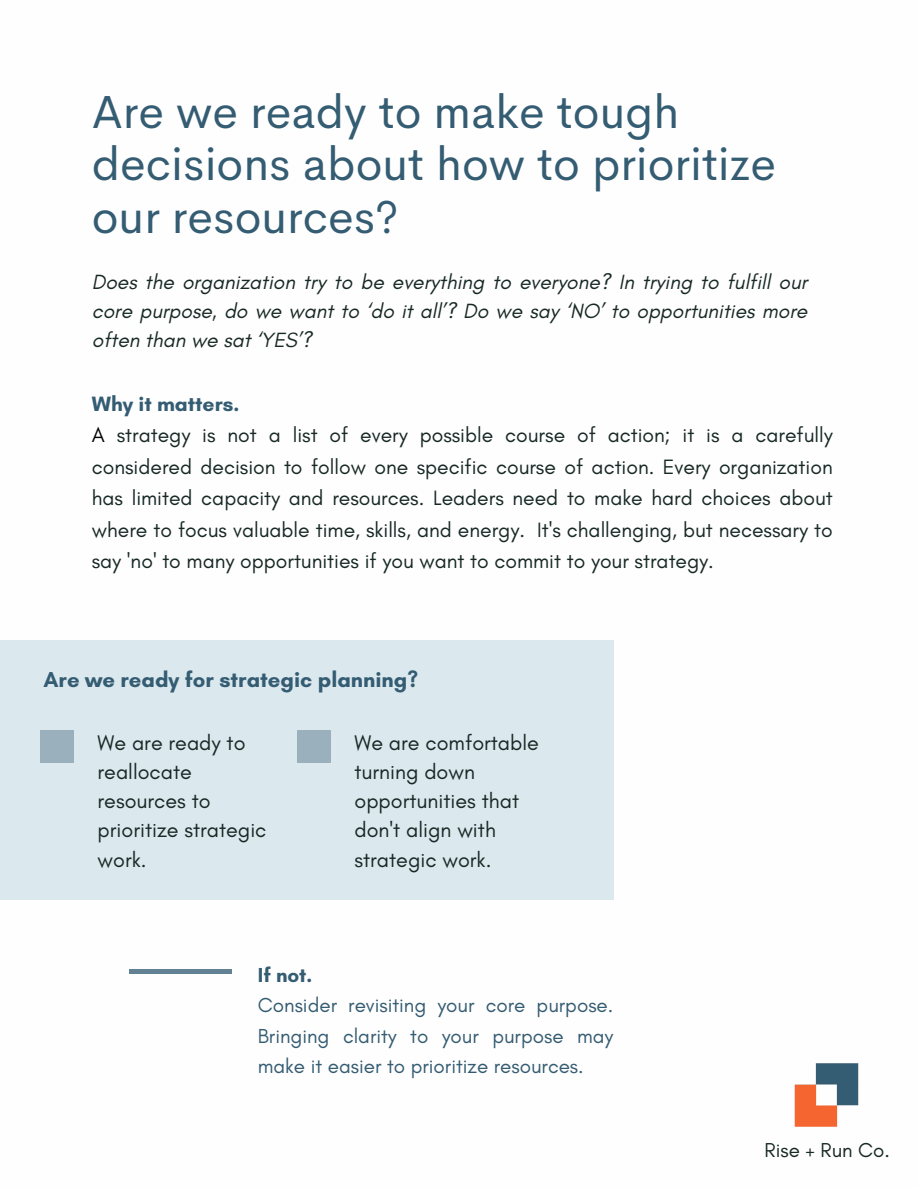
<style>
.page{position:relative;width:918px;height:1188px;background:#fff}
.page>*{position:absolute;margin:0;border:0;box-sizing:border-box;transform-origin:0 0}
.t1{font:46.5px/52.8px "Cerebri Sans";color:#345c72}
.t2{font:700 22.05px "Glacial Indifference";color:#345c72}
.t3{font:21.6px/29.2px "Glacial Indifference";color:#172925}
.t4{font:21.15px/31.5px "Glacial Indifference";color:#172925;text-align:justify}
.t5{font:700 21.15px "Glacial Indifference";color:#345c72}
.t6{font:italic 21px/29.2px "Glacial Indifference";color:#172925;text-align:justify}
.t7{font:20.7px/30.3px "Glacial Indifference";color:#345c72;text-align:justify}
.t8{font:700 20.7px "Glacial Indifference";color:#345c72}
.t9{font:20.55px "Glacial Indifference";color:#172925}
.s1{color:#000}
</style>
<div class="page">
<div style="left:0;top:641px;width:613px;height:259px;background:#dbe8ee"></div>
<div style="left:40px;top:730px;width:34px;height:33px;background:#9ab1bd"></div>
<div style="left:297px;top:730px;width:34px;height:33px;background:#9ab1bd"></div>
<hr style="left:129px;top:970px;width:103px;height:4px;background:#628192">
<img style="left:794px;top:1063px;width:65px;height:64px">
<p class="t1" style="left:92px;top:85px;width:686px">Are we ready to make tough decisions about how to prioritize our resources?</p>
<p class="t6" style="left:92px;top:267px;width:717px">Does the organization try to be everything to everyone? In trying to fulfill our core purpose, do we want to ‘do it all’? Do we say ‘NO’ to opportunities more often than we sat ‘YES’?</p>
<h1 class="t5" style="left:92px;top:391px;width:149px">Why it matters.</h1>
<p class="t4" style="left:92px;top:419px;width:742px"><span class="s1">A</span> strategy is not a list of every possible course of action; it is a carefully considered decision to follow one specific course of action. Every organization has limited capacity and resources. Leaders need to make hard choices about where to focus valuable time, skills, and energy. It's challenging, but necessary to say 'no' to many opportunities if you want to commit to your strategy.</p>
<p class="t2" style="left:43px;top:666px;width:376px">Are we ready for strategic planning?</p>
<h2 class="t3" style="left:98px;top:727px;width:170px">We are ready to reallocate resources to prioritize strategic work.</h2>
<p class="t3" style="left:354px;top:727px;width:186px">We are comfortable turning down opportunities that don't align with strategic work.</p>
<p class="t8" style="left:258px;top:962px;width:56px">If not.</p>
<p class="t7" style="left:258px;top:990px;width:357px">Consider revisiting your core purpose.<br>Bringing clarity to your purpose may make it easier to prioritize resources.</p>
<p class="t9" style="left:765px;top:1138px;width:127px">Rise + Run Co.</p>
</div>
